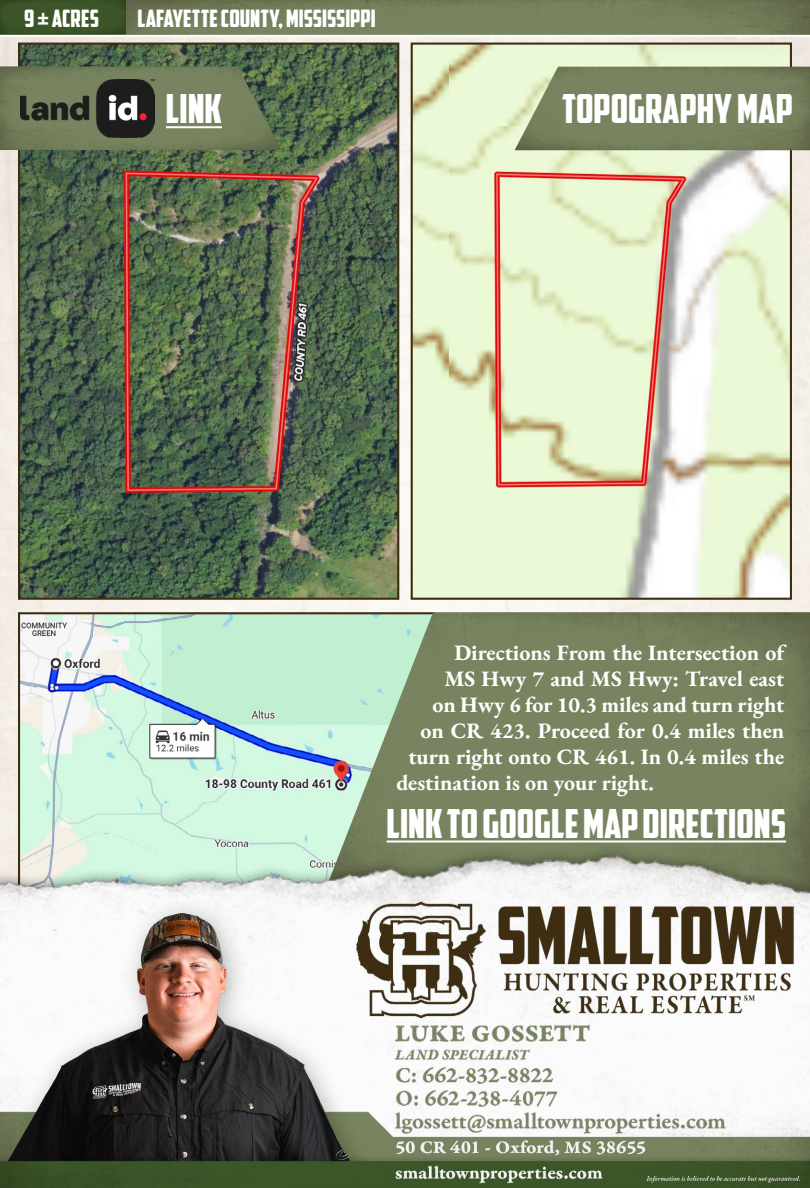
<style>
.page{position:relative;width:810px;height:1188px;background:#fff}
.page>*{position:absolute;margin:0;border:0;box-sizing:border-box;transform-origin:0 0}
.t1{font:40px "American Captain";color:#fff}
.t2{font:24px "American Captain";color:#fff}
.t3{font:22px "EB Garamond";color:#fff}
</style>
<div class="page">
<img style="left:0;top:37px;width:810px;height:768px">
<img style="left:126px;top:0;width:684px;height:35px">
<div style="left:0;top:0;width:126px;height:35px;background:#3c5629"></div>
<img style="left:21px;top:46px;width:375px;height:551px">
<div style="left:18px;top:43px;width:381px;height:557px;border:2px solid #3d2d12"></div>
<img style="left:414px;top:46px;width:375px;height:551px">
<div style="left:411px;top:43px;width:381px;height:557px;border:2px solid #3d2d12"></div>
<img style="left:21px;top:615px;width:303px;height:190px">
<img style="left:0;top:66px;width:281px;height:84px">
<img style="left:324px;top:612px;width:486px;height:193px">
<hr style="left:166px;top:126px;width:56px;height:2px;background:#fff">
<img style="left:20px;top:79px;width:135px;height:59px">
<img style="left:0;top:805px;width:810px;height:95px">
<img style="left:0;top:900px;width:810px;height:288px">
<img style="left:515px;top:67px;width:295px;height:83px">
<p class="t2" style="left:24px;top:4px;width:76px">9 ± ACRES</p>
<p class="t2" style="left:138px;top:4px;width:240px">LAFAYETTE COUNTY, MISSISSIPPI</p>
<h1 class="t1" style="left:166px;top:85px;width:57px">LINK</h1>
<h1 class="t1" style="left:562px;top:85px;width:233px">TOPOGRAPHY MAP</h1>
<p class="t3" style="left:454px;top:639px;width:332px">Directions From the Intersection of</p>
<p class="t3" style="left:444px;top:665px;width:341px">MS Hwy 7 and MS Hwy: Travel east</p>
<p class="t3" style="left:432px;top:691px;width:354px">on Hwy 6 for 10.3 miles and turn right</p>
<p class="t3" style="left:420px;top:717px;width:365px">on CR 423. Proceed for 0.4 miles then</p>
<p class="t3" style="left:408px;top:743px;width:377px">turn right onto CR 461. In 0.4 miles the</p>
<p class="t3" style="left:396px;top:769px;width:259px">destination is on your right.</p>
<h1 class="t1" style="left:387px;top:799px;width:401px">LINK TO GOOGLE MAP DIRECTIONS</h1>
</div>
